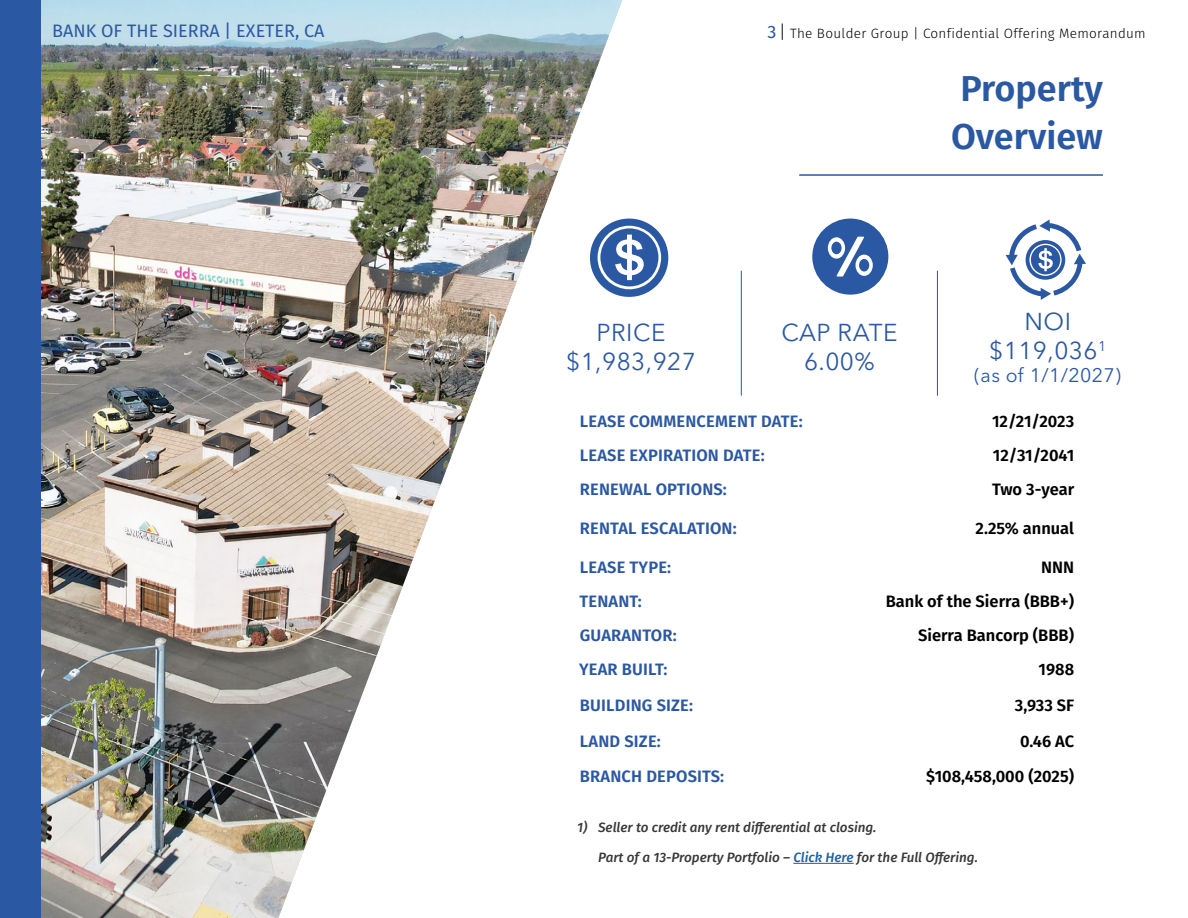
<style>
.page{position:relative;width:1188px;height:918px;background:#fff}
.page>*{position:absolute;margin:0;border:0;box-sizing:border-box;transform-origin:0 0}
.t1{font:600 36px/48px "Fira Sans";color:#2b58a2}
.t2{font:24.3px/29.1px "Avenir Next LT Pro";letter-spacing:.02em;color:#2b58a2;text-align:center}
.t3{font:19.5px "Avenir Next LT Pro";letter-spacing:.02em;color:#2b58a2}
.t4{font:18px "Fira Sans";color:#2b58a2}
.t5{font:600 16.5px "Fira Sans";letter-spacing:.01em;color:#2b58a2}
.t6{font:600 16.5px "Fira Sans";color:#000}
.t7{font:italic 500 13.5px "Fira Sans";color:#383839}
.t8{font:300 13.5px "Fira Sans";letter-spacing:.025em;color:#000}
.s1{font-weight:400;font-size:18px;color:#2b58a2}
.s2{font-size:18px}
.s3{color:#215e9e}
</style>
<div class="page">
<img style="left:41px;top:0;width:581px;height:918px">
<div style="left:0;top:0;width:41px;height:918px;background:#2b58a2"></div>
<hr style="left:799px;top:174px;width:304px;height:2px;background:#2b58a2">
<hr style="left:741px;top:271px;width:1px;height:125px;background:#2b58a2">
<hr style="left:937px;top:271px;width:1px;height:125px;background:#2b58a2">
<svg style="left:590px;top:219px;width:78px;height:78px"></svg>
<svg style="left:1006px;top:219px;width:80px;height:81px"></svg>
<div style="left:812px;top:219px;width:76px;height:76px;background:#2b58a2;border-radius:50%"></div>
<svg style="left:828px;top:237px;width:45px;height:40px"></svg>
<hr style="left:793px;top:863px;width:61px;height:1px;background:#215e9e">
<p class="t4" style="left:52px;top:17px;width:274px">BANK OF THE SIERRA | EXETER, CA</p>
<p class="t8" style="left:768px;top:24px;width:380px"><span class="s1">3</span><span class="s2">|</span> The Boulder Group | Confidential Offering Memorandum</p>
<h1 class="t1" style="left:951px;top:63px;width:153px">Property<br>Overview</h1>
<h2 class="t2" style="left:566px;top:318px;width:131px">PRICE $1,983,927</h2>
<h2 class="t2" style="left:781px;top:318px;width:118px">CAP RATE<br>6.00%</h2>
<h2 class="t2" style="left:989px;top:307px;width:119px">NOI $119,036<sup>1</sup></h2>
<p class="t3" style="left:974px;top:364px;width:148px">(as of 1/1/2027)</p>
<p class="t5" style="left:580px;top:408px;width:224px">LEASE COMMENCEMENT DATE:</p>
<p class="t6" style="left:992px;top:408px;width:84px">12/21/2023</p>
<p class="t5" style="left:580px;top:442px;width:186px">LEASE EXPIRATION DATE:</p>
<p class="t6" style="left:993px;top:442px;width:83px">12/31/2041</p>
<p class="t5" style="left:580px;top:476px;width:148px">RENEWAL OPTIONS:</p>
<p class="t6" style="left:992px;top:476px;width:84px">Two 3-year</p>
<p class="t5" style="left:580px;top:515px;width:158px">RENTAL ESCALATION:</p>
<p class="t6" style="left:976px;top:515px;width:100px">2.25% annual</p>
<p class="t5" style="left:580px;top:553px;width:93px">LEASE TYPE:</p>
<p class="t6" style="left:1041px;top:553px;width:35px">NNN</p>
<p class="t5" style="left:580px;top:587px;width:64px">TENANT:</p>
<p class="t6" style="left:886px;top:587px;width:190px">Bank of the Sierra (BBB+)</p>
<p class="t5" style="left:580px;top:621px;width:98px">GUARANTOR:</p>
<p class="t6" style="left:918px;top:621px;width:158px">Sierra Bancorp (BBB)</p>
<p class="t5" style="left:579px;top:656px;width:90px">YEAR BUILT:</p>
<p class="t6" style="left:1039px;top:656px;width:37px">1988</p>
<p class="t5" style="left:580px;top:692px;width:115px">BUILDING SIZE:</p>
<p class="t6" style="left:1015px;top:692px;width:61px">3,933 SF</p>
<p class="t5" style="left:580px;top:728px;width:82px">LAND SIZE:</p>
<p class="t6" style="left:1020px;top:728px;width:56px">0.46 AC</p>
<p class="t5" style="left:580px;top:763px;width:146px">BRANCH DEPOSITS:</p>
<p class="t6" style="left:926px;top:763px;width:149px">$108,458,000 (2025)</p>
<p class="t7" style="left:577px;top:817px;width:301px">1) Seller to credit any rent differential at closing.</p>
<p class="t7" style="left:598px;top:847px;width:381px">Part of a 13-Property Portfolio – <span class="s3">Click Here</span> for the Full Offering.</p>
</div>
